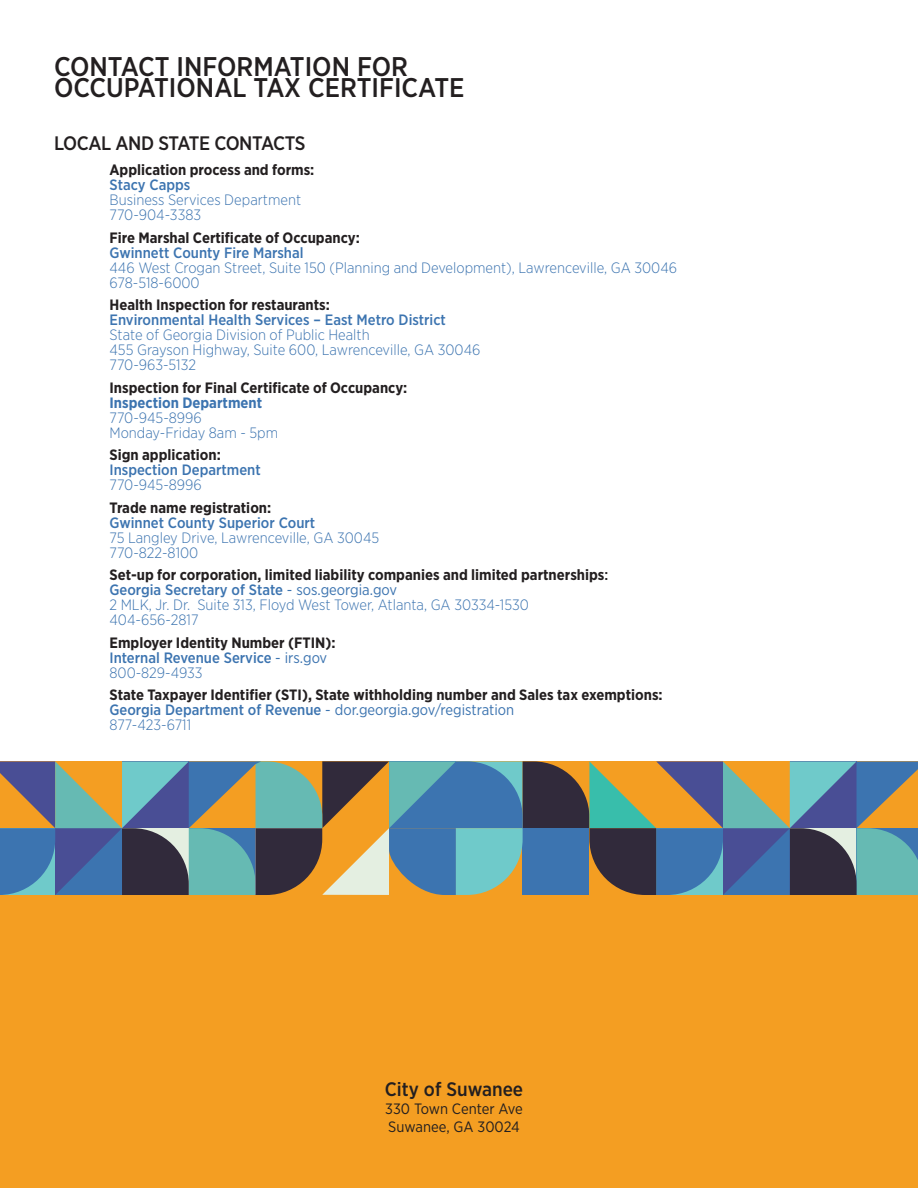
<style>
.page{position:relative;width:918px;height:1188px;background:#fff}
.page>*{position:absolute;margin:0;border:0;box-sizing:border-box;transform-origin:0 0}
.t1{font:500 27px "Gotham Narrow";color:#231f20}
.t2{font:500 19.5px "Gotham Narrow";letter-spacing:-.02em;color:#231f20}
.t3{font:500 19.5px "Gotham Narrow";color:#231f20}
.t4{font:300 15px "Gotham Narrow";color:#3c74b0}
.t5{font:700 15px "Gotham Narrow";color:#231f20}
.t6{font:500 15px "Gotham Narrow";color:#3c74b0}
.t7{font:15px "Gotham Narrow";color:#3c74b0}
.t8{font:15px "Gotham Narrow";color:#231f20}
.t9{font:700 15px "Gotham Narrow";color:#3c74b0}
.s1{font-weight:500}
.s2{font-weight:400}
</style>
<div class="page">
<div style="left:0;top:761px;width:918px;height:427px;background:#f49e22"></div>
<svg style="left:0;top:761px;width:918px;height:134px"></svg>
<p class="t1" style="left:54px;top:50px;width:356px">CONTACT INFORMATION FOR</p>
<p class="t1" style="left:54px;top:71px;width:412px">OCCUPATIONAL TAX CERTIFICATE</p>
<p class="t2" style="left:54px;top:131px;width:253px">LOCAL AND STATE CONTACTS</p>
<p class="t5" style="left:110px;top:160px;width:206px">Application process and forms:</p>
<p class="t6" style="left:110px;top:176px;width:82px">Stacy Capps</p>
<p class="t4" style="left:110px;top:191px;width:193px">Business Services Department</p>
<p class="t4" style="left:110px;top:206px;width:93px">770-904-3383</p>
<p class="t5" style="left:110px;top:228px;width:252px">Fire Marshal Certificate of Occupancy:</p>
<p class="t6" style="left:110px;top:243px;width:196px">Gwinnett County Fire Marshal</p>
<p class="t4" style="left:110px;top:258px;width:569px">446 West Crogan Street, Suite 150 (Planning and Development), Lawrenceville, GA 30046</p>
<p class="t4" style="left:110px;top:273px;width:92px">678-518-6000</p>
<p class="t5" style="left:110px;top:295px;width:222px">Health Inspection for restaurants:</p>
<p class="t6" style="left:110px;top:311px;width:338px">Environmental Health Services – East Metro District</p>
<p class="t4" style="left:110px;top:326px;width:262px">State of Georgia Division of Public Health</p>
<p class="t4" style="left:110px;top:341px;width:373px">455 Grayson Highway, Suite 600, Lawrenceville, GA 30046</p>
<p class="t4" style="left:110px;top:356px;width:88px">770-963-5132</p>
<p class="t5" style="left:110px;top:378px;width:299px">Inspection for Final Certificate of Occupancy:</p>
<p class="t9" style="left:110px;top:393px;width:154px">Inspection Department</p>
<p class="t4" style="left:110px;top:408px;width:94px">770-945-8996</p>
<p class="t4" style="left:110px;top:423px;width:170px">Monday-Friday 8am - 5pm</p>
<p class="t5" style="left:110px;top:445px;width:113px">Sign application:</p>
<p class="t6" style="left:110px;top:461px;width:153px">Inspection Department</p>
<p class="t4" style="left:110px;top:476px;width:94px">770-945-8996</p>
<p class="t5" style="left:110px;top:498px;width:163px">Trade name registration:</p>
<p class="t6" style="left:110px;top:513px;width:207px">Gwinnet County Superior Court</p>
<p class="t4" style="left:110px;top:528px;width:271px">75 Langley Drive, Lawrenceville, GA 30045</p>
<p class="t4" style="left:110px;top:543px;width:90px">770-822-8100</p>
<p class="t5" style="left:110px;top:565px;width:500px">Set-up for corporation, limited liability companies and limited partnerships<span class="s1">:</span></p>
<p class="t6" style="left:110px;top:581px;width:289px">Georgia Secretary of State <span class="s2">- sos.georgia.gov</span></p>
<p class="t4" style="left:110px;top:596px;width:421px">2 MLK, Jr. Dr. Suite 313, Floyd West Tower, Atlanta, GA 30334-1530</p>
<p class="t4" style="left:110px;top:611px;width:91px">404-656-2817</p>
<p class="t5" style="left:110px;top:633px;width:228px">Employer Identity Number (FTIN):</p>
<p class="t6" style="left:110px;top:648px;width:219px">Internal Revenue Service <span class="s2">- irs.gov</span></p>
<p class="t4" style="left:110px;top:663px;width:95px">800-829-4933</p>
<p class="t5" style="left:110px;top:685px;width:555px">State Taxpayer Identifier (STI), State withholding number and Sales tax exemptions:</p>
<p class="t7" style="left:110px;top:701px;width:406px"><span class="s1">Georgia Department of Revenue</span> - dor.georgia.gov/registration</p>
<p class="t4" style="left:110px;top:716px;width:83px">877-423-6711</p>
<p class="t3" style="left:385px;top:1077px;width:140px">City of Suwanee</p>
<p class="t8" style="left:385px;top:1100px;width:139px">330 Town Center Ave</p>
<p class="t8" style="left:388px;top:1118px;width:133px">Suwanee, GA 30024</p>
</div>
